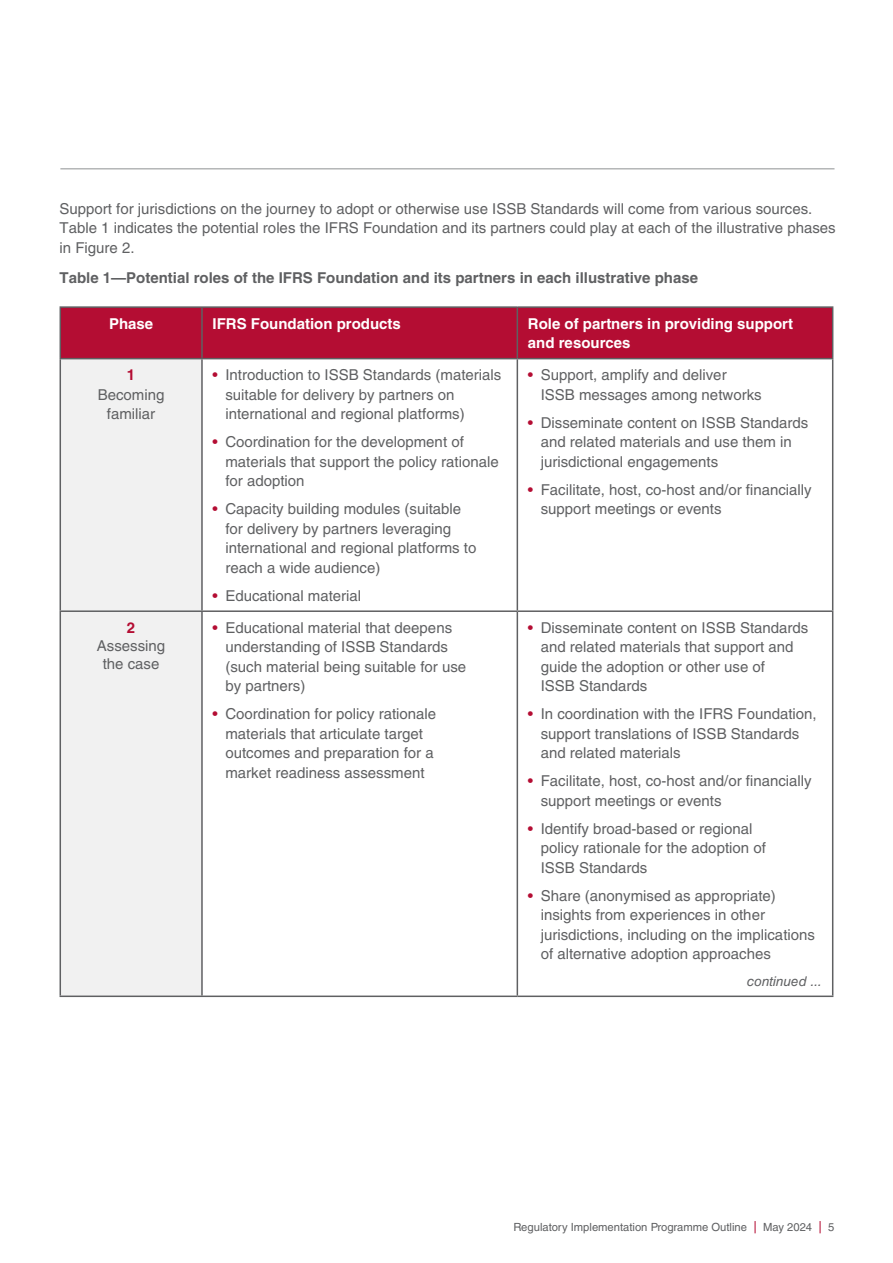
<style>
.page{position:relative;width:893px;height:1263px;background:#fff}
.page>*{position:absolute;margin:0;border:0;box-sizing:border-box;transform-origin:0 0}
.t1{font:15px/19.5px "Helvetica LT Std";color:#5f6062}
.t2{font:700 15px "Helvetica LT Std";color:#5f6062}
.t3{font:700 15px/19.5px "Helvetica LT Std";color:#fff}
.t4{font:700 15px "Helvetica LT Std";color:#b40d33}
.t5{font:italic 13.5px "Helvetica LT Std";color:#5f6062}
.t6{font:11.25px "Helvetica LT Std";color:#5f6062}
.s1{color:#b40d33}
.s2{font-size:16.2px;color:#b40d33}
</style>
<div class="page">
<hr style="left:60px;top:168px;width:774px;height:2px;background:#b4b6b7">
<div style="left:61px;top:308px;width:771px;height:50px;background:#b40d33"></div>
<div style="left:61px;top:359px;width:140px;height:636px;background:#f1f1f1"></div>
<svg style="left:203px;top:359px;width:629px;height:636px"></svg>
<hr style="left:60px;top:306px;width:142px;height:2px;background:#5f6062">
<hr style="left:60px;top:308px;width:1px;height:50px;background:#5f6062">
<hr style="left:202px;top:306px;width:315px;height:2px;background:#5f6062">
<hr style="left:201px;top:308px;width:2px;height:50px;background:#5f6062">
<hr style="left:517px;top:306px;width:316px;height:2px;background:#5f6062">
<hr style="left:517px;top:308px;width:1px;height:50px;background:#5f6062">
<hr style="left:832px;top:308px;width:1px;height:50px;background:#5f6062">
<hr style="left:60px;top:358px;width:142px;height:1px;background:#5f6062">
<hr style="left:60px;top:359px;width:1px;height:251px;background:#5f6062">
<hr style="left:202px;top:358px;width:315px;height:1px;background:#5f6062">
<hr style="left:201px;top:359px;width:2px;height:251px;background:#5f6062">
<hr style="left:517px;top:358px;width:316px;height:1px;background:#5f6062">
<hr style="left:517px;top:359px;width:1px;height:251px;background:#5f6062">
<hr style="left:832px;top:359px;width:1px;height:251px;background:#5f6062">
<hr style="left:60px;top:610px;width:142px;height:2px;background:#5f6062">
<hr style="left:60px;top:612px;width:1px;height:383px;background:#5f6062">
<hr style="left:202px;top:610px;width:315px;height:2px;background:#5f6062">
<hr style="left:201px;top:612px;width:2px;height:383px;background:#5f6062">
<hr style="left:517px;top:610px;width:316px;height:2px;background:#5f6062">
<hr style="left:517px;top:612px;width:1px;height:383px;background:#5f6062">
<hr style="left:832px;top:612px;width:1px;height:383px;background:#5f6062">
<hr style="left:60px;top:995px;width:142px;height:2px;background:#5f6062">
<hr style="left:202px;top:995px;width:315px;height:2px;background:#5f6062">
<hr style="left:517px;top:995px;width:316px;height:2px;background:#5f6062">
<p class="t1" style="left:60px;top:199px;width:778px">Support for jurisdictions on the journey to adopt or otherwise use ISSB Standards will come from various sources.<br>Table 1 indicates the potential roles the IFRS Foundation and its partners could play at each of the illustrative phases in Figure 2.</p>
<p class="t2" style="left:60px;top:269px;width:640px">Table 1—Potential roles of the IFRS Foundation and its partners in each illustrative phase</p>
<p class="t3" style="left:109px;top:313px;width:46px">Phase</p>
<p class="t3" style="left:213px;top:313px;width:190px">IFRS Foundation products</p>
<p class="t3" style="left:528px;top:313px;width:267px">Role of partners in providing support and resources</p>
<p class="t4" style="left:127px;top:366px;width:10px">1</p>
<p class="t1" style="left:98px;top:384px;width:68px;text-align:center">Becoming familiar</p>
<p class="t1" style="left:225px;top:365px;width:277px;text-indent:-13px"><span class="s1">•</span> Introduction to ISSB Standards (materials suitable for delivery by partners on international and regional platforms)</p>
<p class="t1" style="left:225px;top:432px;width:275px;text-indent:-13px"><span class="s1">•</span> Coordination for the development of materials that support the policy rationale for adoption</p>
<p class="t1" style="left:225px;top:499px;width:252px;text-indent:-13px"><span class="s1">•</span> Capacity building modules (suitable for delivery by partners leveraging international and regional platforms to reach a wide audience)</p>
<p class="t1" style="left:213px;top:585px;width:150px"><span class="s1">•</span> Educational material</p>
<p class="t1" style="left:541px;top:365px;width:222px;text-indent:-13px"><span class="s1">•</span> Support, amplify and deliver<br>ISSB messages among networks</p>
<p class="t1" style="left:541px;top:412px;width:269px;text-indent:-13px"><span class="s1">•</span> Disseminate content on ISSB Standards and related materials and use them in jurisdictional engagements</p>
<p class="t1" style="left:541px;top:479px;width:272px;text-indent:-13px"><span class="s1">•</span> Facilitate, host, co-host and/or financially support meetings or events</p>
<p class="t4" style="left:127px;top:618px;width:10px">2</p>
<p class="t1" style="left:97px;top:636px;width:70px;line-height:18px;text-align:center">Assessing the case</p>
<p class="t1" style="left:225px;top:617px;width:242px;text-indent:-13px"><span class="s1">•</span> Educational material that deepens understanding of ISSB Standards (such material being suitable for use by partners)</p>
<p class="t1" style="left:225px;top:704px;width:212px;text-indent:-13px"><span class="s1">•</span> Coordination for policy rationale materials that articulate target outcomes and preparation for a market readiness assessment</p>
<p class="t1" style="left:541px;top:617px;width:269px;text-indent:-13px"><span class="s1">•</span> Disseminate content on ISSB Standards and related materials that support and guide the adoption or other use of<br>ISSB Standards</p>
<p class="t1" style="left:541px;top:704px;width:277px;text-indent:-13px"><span class="s1">•</span> In coordination with the IFRS Foundation, support translations of ISSB Standards and related materials</p>
<p class="t1" style="left:541px;top:771px;width:272px;text-indent:-13px"><span class="s1">•</span> Facilitate, host, co-host and/or financially support meetings or events</p>
<p class="t1" style="left:541px;top:819px;width:227px;text-indent:-13px"><span class="s1">•</span> Identify broad-based or regional policy rationale for the adoption of<br>ISSB Standards</p>
<p class="t1" style="left:541px;top:886px;width:276px;text-indent:-13px"><span class="s1">•</span> Share (anonymised as appropriate) insights from experiences in other jurisdictions, including on the implications of alternative adoption approaches</p>
<p class="t5" style="left:747px;top:973px;width:77px">continued ...</p>
<p class="t6" style="left:513px;top:1221px;width:323px">Regulatory Implementation Programme Outline <span class="s2">|</span> May 2024 <span class="s2">|</span> 5</p>
</div>
